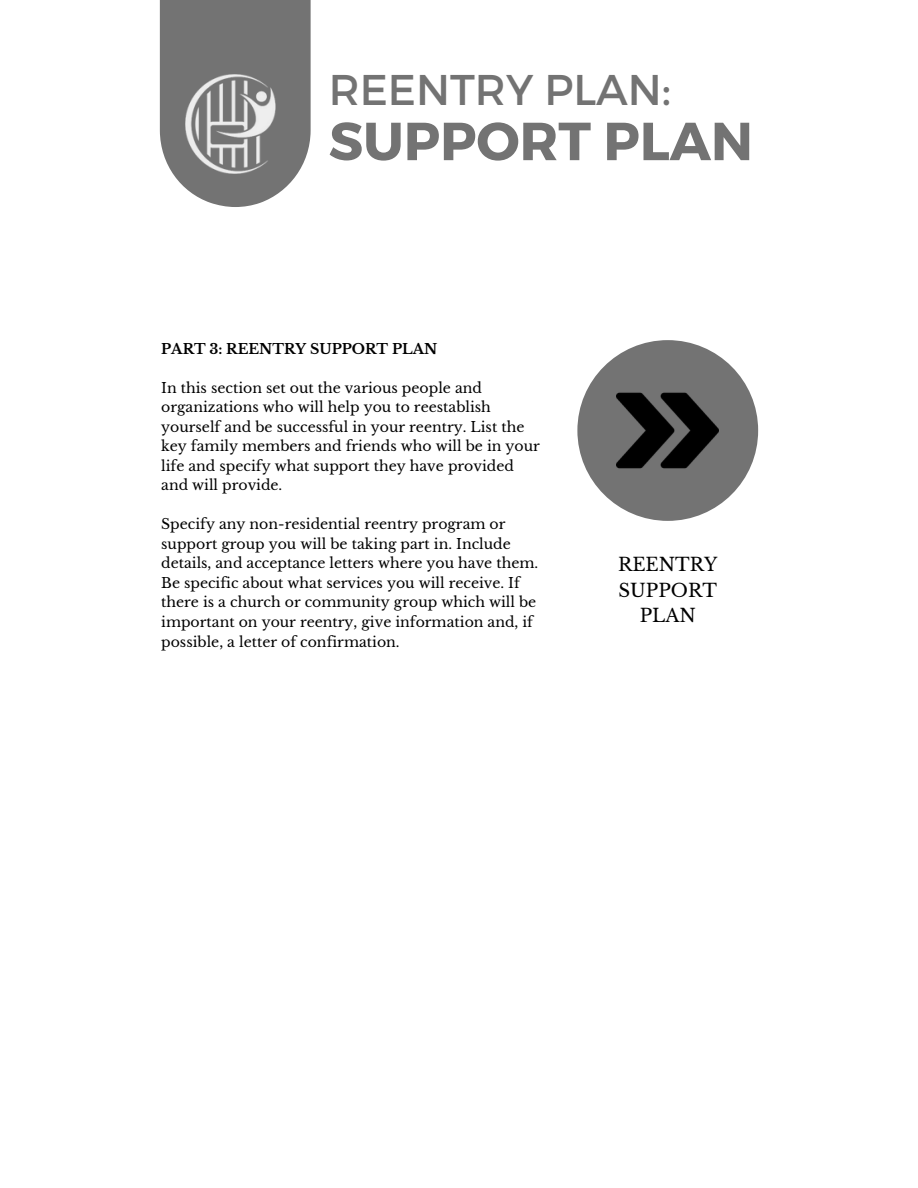
<style>
.page{position:relative;width:918px;height:1188px;background:#fff}
.page>*{position:absolute;margin:0;border:0;box-sizing:border-box;transform-origin:0 0}
.t1{font:700 53.55px "Montserrat";color:#737373}
.t2{font:42.9px "Montserrat";color:#737373}
.t3{font:18.15px/25px "Libre Baskerville";color:#000;text-align:center}
.t4{font:14.1px/19.5px "Libre Baskerville";color:#000}
.t5{font:700 14.1px "Libre Baskerville";color:#000}
</style>
<div class="page">
<svg style="left:160px;top:0;width:151px;height:207px;background:#838383"></svg>
<img style="left:186px;top:74px;width:99px;height:99px">
<div style="left:577px;top:340px;width:181px;height:181px;background:#737373;border-radius:50%"></div>
<img style="left:617px;top:392px;width:102px;height:77px">
<h2 class="t2" style="left:329px;top:62px;width:344px">REENTRY PLAN:</h2>
<h1 class="t1" style="left:329px;top:106px;width:426px">SUPPORT PLAN</h1>
<p class="t5" style="left:161px;top:340px;width:278px">PART 3: REENTRY SUPPORT PLAN</p>
<p class="t4" style="left:161px;top:378px;width:380px">In this section set out the various people and organizations who will help you to reestablish yourself and be successful in your reentry. List the key family members and friends who will be in your life and specify what support they have provided and will provide.</p>
<p class="t4" style="left:161px;top:515px;width:379px">Specify any non-residential reentry program or support group you will be taking part in. Include details, and acceptance letters where you have them.<br>Be specific about what services you will receive. If there is a church or community group which will be important on your reentry, give information and, if possible, a letter of confirmation.</p>
<p class="t3" style="left:618px;top:553px;width:101px">REENTRY<br>SUPPORT<br>PLAN</p>
</div>
